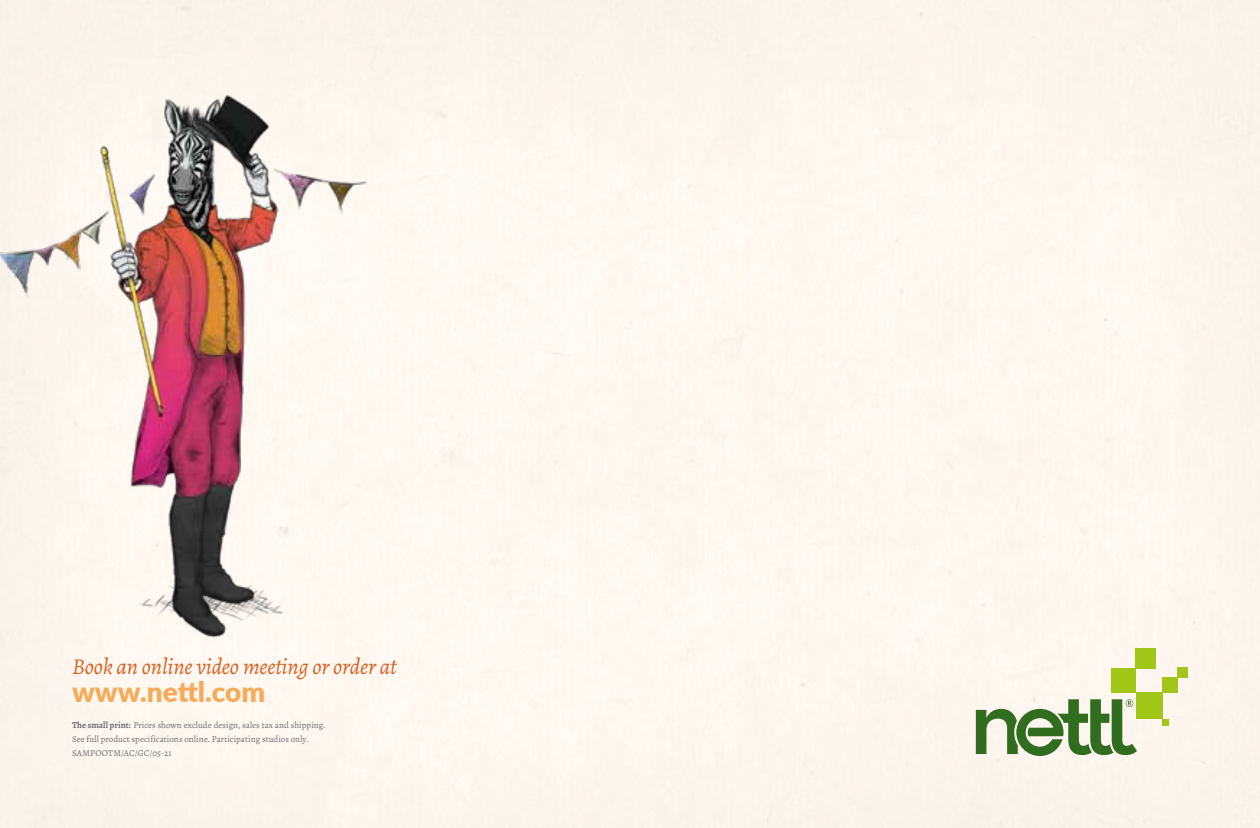
<style>
.page{position:relative;width:1260px;height:828px;background:#fef7ef}
.page>*{position:absolute;margin:0;border:0;box-sizing:border-box;transform-origin:0 0}
.t1{font:900 28px "Lato";color:#f7ab59}
.t2{font:italic 22.8px "Alegreya";letter-spacing:-.01em;color:#da6022}
.t3{font:9px/14px "Alegreya";color:#706f6f}
.s1{font-weight:700}
</style>
<div class="page">
<img style="left:0;top:95px;width:367px;height:543px">
<div style="left:1178px;top:667px;width:10px;height:10px;background:#a2c617"></div>
<div style="left:1136px;top:648px;width:20px;height:21px;background:#a2c617"></div>
<div style="left:1162px;top:719px;width:7px;height:7px;background:#a2c617"></div>
<div style="left:1136px;top:693px;width:26px;height:26px;background:#a2c617"></div>
<div style="left:1162px;top:677px;width:16px;height:16px;background:#a2c617"></div>
<div style="left:1112px;top:669px;width:24px;height:24px;background:#a2c617"></div>
<svg style="left:976px;top:699px;width:161px;height:57px"></svg>
<h2 class="t2" style="left:72px;top:653px;width:326px">Book an online video meeting or order at</h2>
<h1 class="t1" style="left:72px;top:670px;width:195px">www.nettl.com</h1>
<p class="t3" style="left:72px;top:718px;width:255px"><span class="s1">The small print:</span> Prices shown exclude design, sales tax and shipping.<br>See full product specifications online. Participating studios only.<br>SAMPOOTM/AC/GC/05-21</p>
</div>
